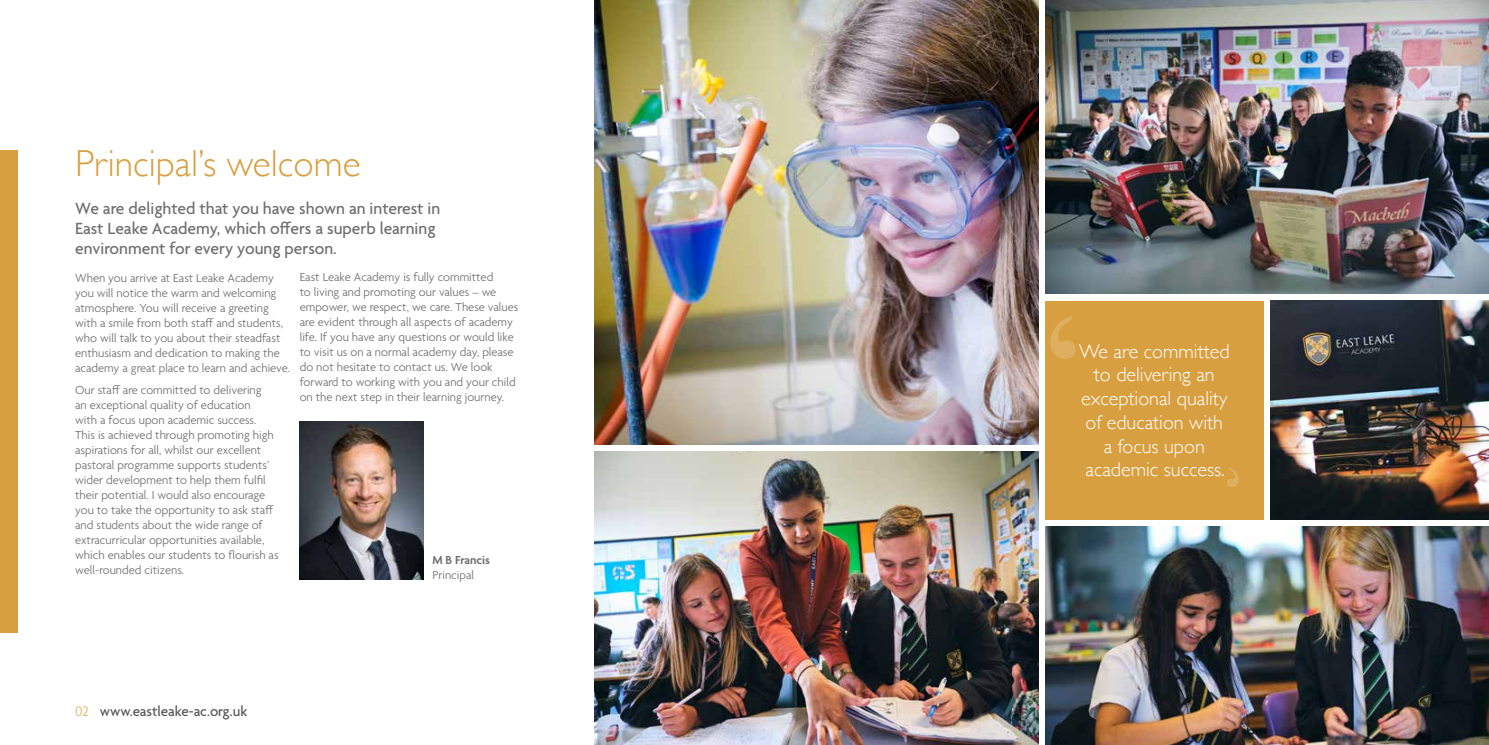
<style>
.page{position:relative;width:1489px;height:745px;background:#fff}
.page>*{position:absolute;margin:0;border:0;box-sizing:border-box;transform-origin:0 0}
.t1{font:300 37.5px "Gill Sans";color:#d89f40}
.t2{font:300 20px/23.8px "Gill Sans";color:#fff;text-align:center}
.t3{font:500 17.5px/20px "Agenda";color:#706f6f}
.t4{font:500 15px "Agenda";color:#575756}
.t5{font:300 15px "Agenda";color:#e1b168}
.t6{font:300 12.5px/15px "Agenda";color:#706f6f}
.t7{font:600 12.5px "Agenda";color:#706f6f}
</style>
<div class="page">
<div style="left:0;top:150px;width:18px;height:482px;background:#d89f40"></div>
<img style="left:300px;top:421px;width:124px;height:158px">
<img style="left:1045px;top:0;width:443px;height:293px">
<div style="left:1045px;top:300px;width:218px;height:219px;background:#d89f40"></div>
<img style="left:594px;top:0;width:443px;height:444px">
<img style="left:594px;top:451px;width:443px;height:293px">
<img style="left:1270px;top:300px;width:218px;height:219px">
<img style="left:1045px;top:526px;width:443px;height:218px">
<svg style="left:1227px;top:468px;width:11px;height:19px"></svg>
<svg style="left:1050px;top:316px;width:25px;height:42px"></svg>
<h1 class="t1" style="left:75px;top:134px;width:287px">Principal’s welcome</h1>
<h3 class="t3" style="left:75px;top:199px;width:366px">We are delighted that you have shown an interest in<br>East Leake Academy, which offers a superb learning environment for every young person.</h3>
<p class="t6" style="left:75px;top:270px;width:216px">When you arrive at East Leake Academy you will notice the warm and welcoming atmosphere. You will receive a greeting with a smile from both staff and students, who will talk to you about their steadfast enthusiasm and dedication to making the academy a great place to learn and achieve.</p>
<p class="t6" style="left:75px;top:383px;width:205px">Our staff are committed to delivering<br>an exceptional quality of education<br>with a focus upon academic success.<br>This is achieved through promoting high aspirations for all, whilst our excellent pastoral programme supports students’ wider development to help them fulfil their potential. I would also encourage you to take the opportunity to ask staff and students about the wide range of extracurricular opportunities available, which enables our students to flourish as well-rounded citizens.</p>
<p class="t6" style="left:300px;top:270px;width:220px">East Leake Academy is fully committed<br>to living and promoting our values – we empower, we respect, we care. These values are evident through all aspects of academy life. If you have any questions or would like to visit us on a normal academy day, please do not hesitate to contact us. We look forward to working with you and your child on the next step in their learning journey.</p>
<p class="t7" style="left:432px;top:553px;width:59px">M B Francis</p>
<p class="t6" style="left:432px;top:568px;width:43px">Principal</p>
<p class="t5" style="left:75px;top:702px;width:15px">02</p>
<p class="t4" style="left:100px;top:702px;width:149px">www.eastleake-ac.org.uk</p>
<h2 class="t2" style="left:1079px;top:338px;width:152px">We are committed to delivering an exceptional quality of education with a focus upon academic success.</h2>
</div>
